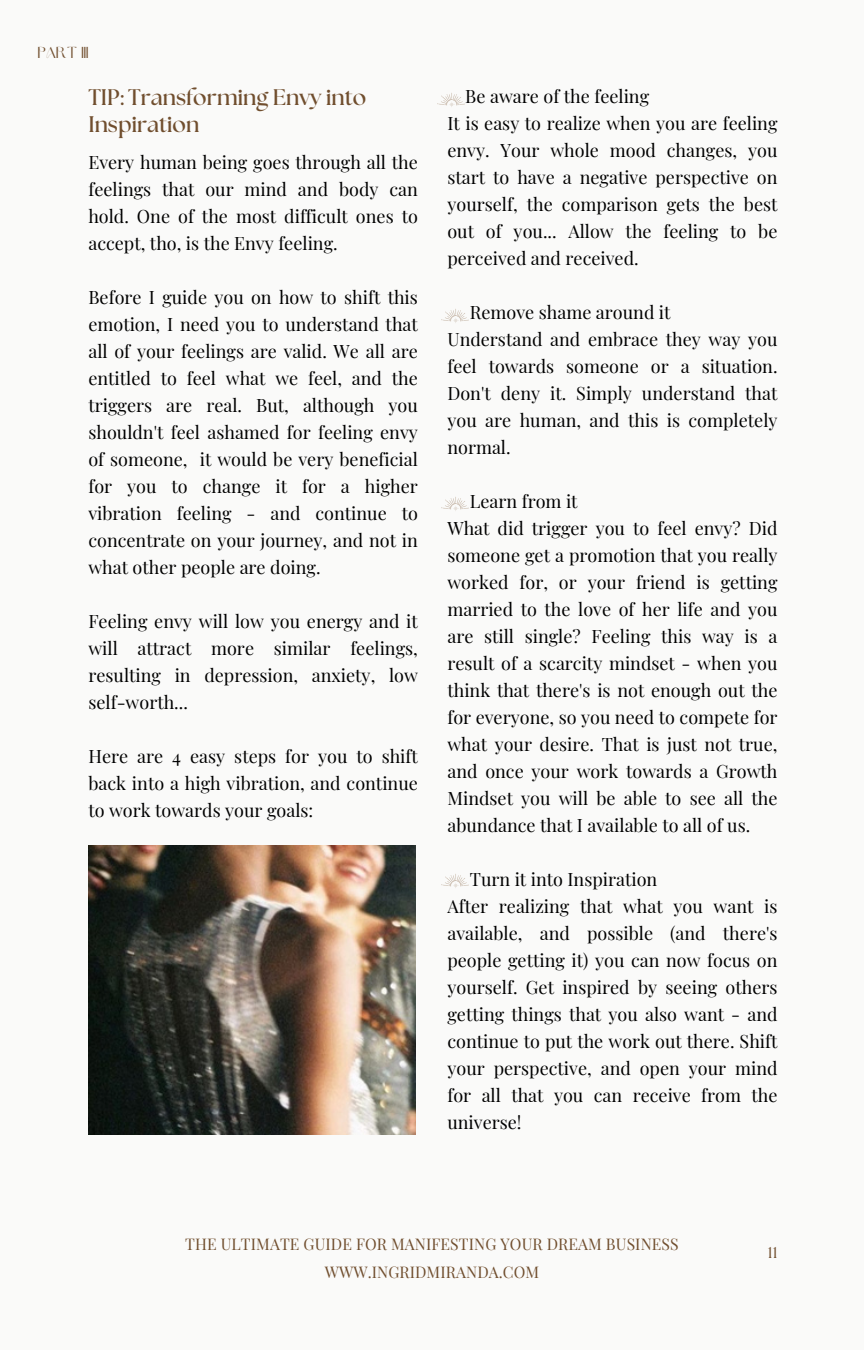
<style>
.page{position:relative;width:864px;height:1350px;background:#fafaf9}
.page>*{position:absolute;margin:0;border:0;box-sizing:border-box;transform-origin:0 0}
.t1{font:700 22.5px/27px "The Seasons";color:#704e2e}
.t2{font:18px/27px "Playfair Display";color:#000}
.t3{font:15.75px "Playfair Display";letter-spacing:.005em;color:#704e2e}
.t4{font:15.75px "Brown Sugar";letter-spacing:.005em;color:#704e2e}
.t5{font:15.75px "The Seasons";color:#704e2e}
</style>
<div class="page">
<img style="left:88px;top:846px;width:328px;height:288px">
<img style="left:438px;top:93px;width:27px;height:14px">
<img style="left:442px;top:309px;width:27px;height:14px">
<img style="left:442px;top:497px;width:27px;height:14px">
<img style="left:442px;top:874px;width:27px;height:14px">
<p class="t4" style="left:38px;top:46px;width:52px">PART III</p>
<h2 class="t1" style="left:88px;top:85px;width:279px">TIP: Transforming Envy into<br>Inspiration</h2>
<h2 class="t2" style="left:88px;top:148px;width:331px;text-align:justify">Every human being goes through all the feelings that our mind and body can hold. One of the most difficult ones to accept, tho, is the Envy feeling.</h2>
<h2 class="t2" style="left:88px;top:283px;width:331px;text-align:justify">Before I guide you on how to shift this emotion, I need you to understand that all of your feelings are valid. We all are entitled to feel what we feel, and the triggers are real. But, although you shouldn't feel ashamed for feeling envy of someone, it would be very beneficial for you to change it for a higher vibration feeling - and continue to concentrate on your journey, and not in what other people are doing.</h2>
<p class="t2" style="left:88px;top:607px;width:331px;text-align:justify">Feeling envy will low you energy and it will attract more similar feelings, resulting in depression, anxiety, low self-worth...</p>
<p class="t2" style="left:88px;top:742px;width:331px;text-align:justify">Here are 4 easy steps for you to shift back into a high vibration, and continue to work towards your goals:</p>
<p class="t2" style="left:447px;top:82px;width:332px;text-indent:18px">Be aware of the feeling<br>It is easy to realize when you are feeling envy. Your whole mood changes, you start to have a negative perspective on yourself, the comparison gets the best out of you... Allow the feeling to be perceived and received.</p>
<h1 class="t2" style="left:447px;top:298px;width:332px;text-indent:22px">Remove shame around it<br>Understand and embrace they way you feel towards someone or a situation.<br>Don't deny it. Simply understand that you are human, and this is completely normal.</h1>
<h2 class="t2" style="left:447px;top:487px;width:332px;text-indent:22px">Learn from it<br>What did trigger you to feel envy? Did someone get a promotion that you really worked for, or your friend is getting married to the love of her life and you are still single? Feeling this way is a result of a scarcity mindset - when you think that there's is not enough out the for everyone, so you need to compete for what your desire. That is just not true, and once your work towards a Growth Mindset you will be able to see all the abundance that I available to all of us.</h2>
<h2 class="t2" style="left:447px;top:865px;width:332px;text-indent:22px">Turn it into Inspiration<br>After realizing that what you want is available, and possible (and there's people getting it) you can now focus on yourself. Get inspired by seeing others getting things that you also want - and continue to put the work out there. Shift your perspective, and open your mind for all that you can receive from the universe!</h2>
<p class="t3" style="left:185px;top:1233px;width:495px">THE ULTIMATE GUIDE FOR MANIFESTING YOUR DREAM BUSINESS</p>
<p class="t3" style="left:325px;top:1261px;width:216px">WWW.INGRIDMIRANDA.COM</p>
<p class="t5" style="left:768px;top:1245px;width:11px">11</p>
</div>
